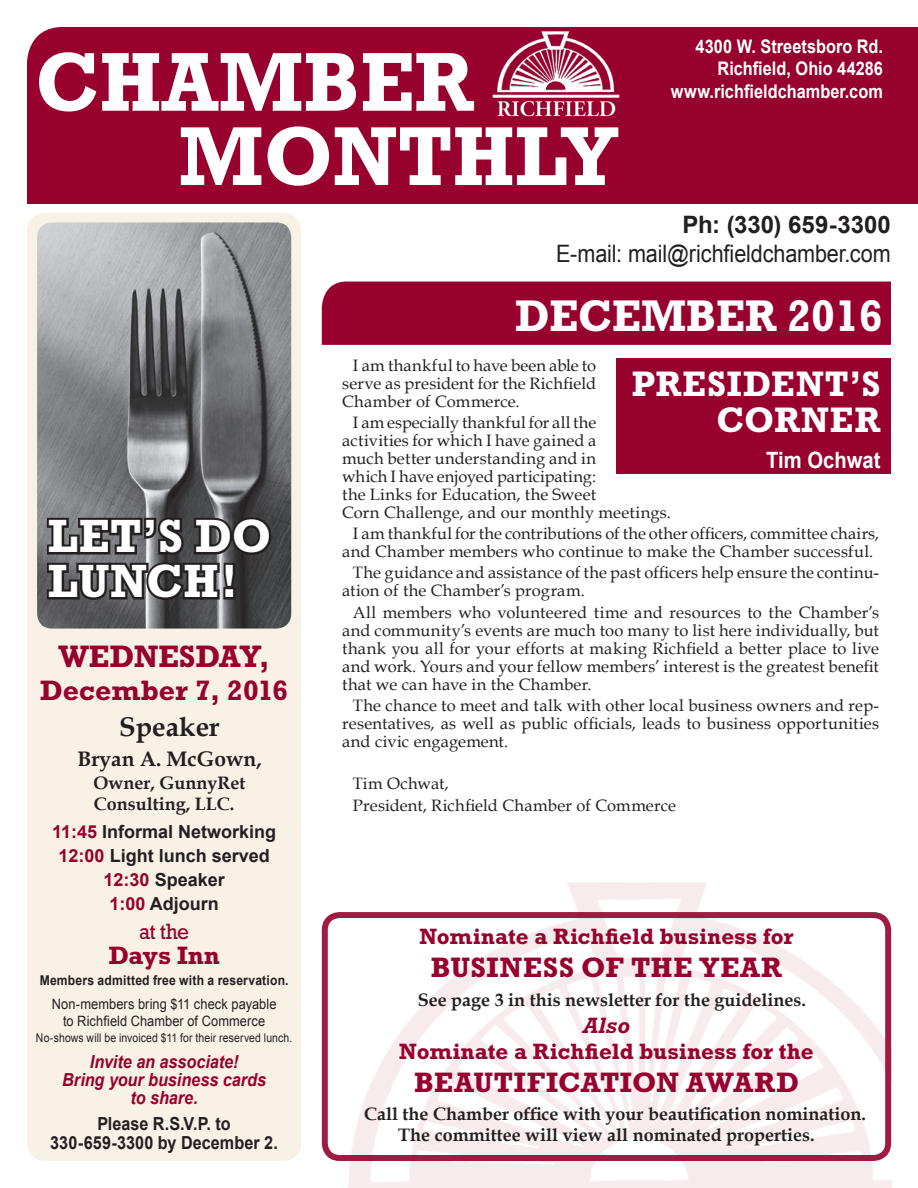
<style>
.page{position:relative;width:918px;height:1188px;background:#fff}
.page>*{position:absolute;margin:0;border:0;box-sizing:border-box;transform-origin:0 0}
.t1{font:700 84.75px/74.2px "Rockwell";color:#fff;scale:.96 1}
.t2{font:700 47.4px/45px "Rockwell";letter-spacing:.01em;color:#fff}
.t3{font:700 45px "Rockwell";color:#fff;scale:.96 1}
.t4{font:700 36px/36px "Rockwell";letter-spacing:.02em;color:#fff;text-align:right}
.t5{font:700 31.5px "Rockwell";color:#98012d}
.t6{font:700 28.5px "Rockwell";letter-spacing:.01em;color:#98012d}
.Book_Antique_headlin{font:700 27px "Book Antiqua";color:#231f20}
.t7{font:700 25.5px "Rockwell";color:#98012d}
.t8{font:24px "Arial";letter-spacing:-.005em;color:#231f20;scale:.9 1}
.t9{font:700 24px "Arial";color:#231f20}
.t10{font:700 22.5px "Rockwell";color:#98012d}
.t11{font:700 22.5px "Arial";color:#fff;scale:.9 1}
.t12{font:22.5px "Rockwell";color:#98012d;scale:.93 1}
.t13{font:italic 700 22.5px "Rockwell";color:#98012d}
.Book_Antique_headlin-2{font:700 21px "Book Antiqua";color:#231f20}
.t14{font:700 18.75px "Arial";color:#fff;scale:.87 1}
.Book_Antique_headlin-3{font:700 18px/21px "Book Antiqua";color:#231f20}
.t15{font:700 18px "Arial";color:#231f20}
.lunch_cost_info{font:italic 700 18px/18px "Arial";letter-spacing:-.005em;color:#98012d;text-align:center;scale:.9 1}
.t16{font:700 18px/19.5px "Arial";color:#231f20;text-align:center;scale:.9 1}
.BODYTEXT{font:16.5px/18px "Book Antiqua";letter-spacing:.01em;color:#231f20;text-align:justify}
.lunch_cost_info-2{font:14.25px/16.5px "Arial";letter-spacing:.005em;color:#231f20;text-align:center;scale:.9 1}
.t17{font:700 13.5px "Arial";letter-spacing:.015em;color:#231f20;scale:.9 1}
.lunch_cost_info-3{font:12px "Arial";letter-spacing:.01em;color:#231f20;scale:.87 1}
.s1{color:#98012d}
</style>
<div class="page">
<div style="left:27px;top:27px;width:891px;height:177px;background:#98012d"></div>
<img style="left:348px;top:882px;width:543px;height:306px">
<img style="left:462px;top:30px;width:190px;height:87px">
<div style="left:27px;top:213px;width:274px;height:948px;background:#f7f1e6;border-radius:18px"></div>
<img style="left:37px;top:222px;width:254px;height:407px">
<svg style="left:45px;top:515px;width:229px;height:87px;background:#424042"></svg>
<div style="left:322px;top:282px;width:569px;height:63px;background:#98012d"></div>
<div style="left:617px;top:359px;width:274px;height:115px;background:#98012d"></div>
<div style="left:322px;top:912px;width:569px;height:249px;border:6px solid #98012d;border-radius:15px"></div>
<h1 class="t1" style="left:179px;top:44px;width:459px;text-indent:-143px">CHAMBER<br>MONTHLY</h1>
<p class="t14" style="left:696px;top:36px;width:217px">4300 W. Streetsboro Rd.</p>
<p class="t14" style="left:718px;top:58px;width:192px">Richfield, Ohio 44286</p>
<p class="t14" style="left:671px;top:81px;width:245px">www.richfieldchamber.com</p>
<p class="t2" style="left:48px;top:513px;width:225px">LET’S DO<br>LUNCH!</p>
<p class="t5" style="left:58px;top:638px;width:213px">WEDNESDAY,</p>
<p class="t6" style="left:40px;top:673px;width:250px">December 7, 2016</p>
<p class="Book_Antique_headlin" style="left:119px;top:711px;width:102px">Speaker</p>
<p class="Book_Antique_headlin-2" style="left:77px;top:746px;width:186px">Bryan A. McGown,</p>
<p class="Book_Antique_headlin-3" style="left:94px;top:772px;width:153px">Owner, GunnyRet<br>Consulting, LLC.</p>
<p class="t15" style="left:52px;top:822px;width:226px"><span class="s1">11:45</span> Informal Networking</p>
<p class="t15" style="left:59px;top:846px;width:213px"><span class="s1">12:00</span> Light lunch served</p>
<p class="t15" style="left:104px;top:870px;width:123px"><span class="s1">12:30</span> Speaker</p>
<p class="t15" style="left:110px;top:894px;width:111px"><span class="s1">1:00</span> Adjourn</p>
<p class="t12" style="left:139px;top:918px;width:55px">at the</p>
<p class="t7" style="left:108px;top:941px;width:113px">Days Inn</p>
<p class="t17" style="left:40px;top:973px;width:278px">Members admitted free with a reservation.</p>
<p class="lunch_cost_info-2" style="left:52px;top:996px;width:251px">Non-members bring $11 check payable to Richfield Chamber of Commerce</p>
<p class="lunch_cost_info-3" style="left:36px;top:1031px;width:296px">No-shows will be invoiced $11 for their reserved lunch.</p>
<p class="lunch_cost_info" style="left:62px;top:1052px;width:228px">Invite an associate!<br>Bring your business cards to share.</p>
<p class="t16" style="left:50px;top:1114px;width:254px">Please R.S.V.P. to<br>330-659-3300 by December 2.</p>
<h3 class="t9" style="left:683px;top:212px;width:210px">Ph: (330) 659-3300</h3>
<h3 class="t8" style="left:556px;top:240px;width:373px">E-mail: mail@richfieldchamber.com</h3>
<p class="t3" style="left:515px;top:289px;width:385px">DECEMBER 2016</p>
<p class="t4" style="left:632px;top:365px;width:250px">PRESIDENT’S<br>CORNER</p>
<p class="t11" style="left:766px;top:447px;width:129px">Tim Ochwat</p>
<p class="BODYTEXT" style="left:342px;top:356px;width:256px;text-indent:11px">I am thankful to have been able to serve as president for the Richfield Chamber of Commerce.</p>
<p class="BODYTEXT" style="left:342px;top:413px;width:330px;text-align:left;text-indent:11px">I am especially thankful for all the<br>activities for which I have gained a<br>much better understanding and in<br>which I have enjoyed participating:<br>the Links for Education, the Sweet<br>Corn Challenge, and our monthly meetings.</p>
<p class="BODYTEXT" style="left:342px;top:525px;width:538px;text-indent:11px">I am thankful for the contributions of the other officers, committee chairs, and Chamber members who continue to make the Chamber successful.</p>
<p class="BODYTEXT" style="left:342px;top:564px;width:538px;text-indent:11px">The guidance and assistance of the past officers help ensure the continu&shy;ation of the Chamber’s program.</p>
<p class="BODYTEXT" style="left:342px;top:603px;width:538px;text-indent:11px">All members who volunteered time and resources to the Chamber’s and community’s events are much too many to list here individually, but thank you all for your efforts at making Richfield a better place to live and work. Yours and your fellow members’ interest is the greatest benefit that we can have in the Chamber.</p>
<p class="BODYTEXT" style="left:342px;top:696px;width:538px;text-indent:11px">The chance to meet and talk with other local business owners and rep&shy;resentatives, as well as public officials, leads to business opportunities and civic engagement.</p>
<p class="BODYTEXT" style="left:353px;top:775px;width:97px">Tim Ochwat,</p>
<p class="BODYTEXT" style="left:353px;top:796px;width:325px">President, Richfield Chamber of Commerce</p>
<p class="t10" style="left:420px;top:923px;width:376px">Nominate a Richfield business for</p>
<p class="t6" style="left:431px;top:951px;width:353px">BUSINESS OF THE YEAR</p>
<p class="Book_Antique_headlin-3" style="left:418px;top:989px;width:390px">See page 3 in this newsletter for the guidelines.</p>
<p class="t13" style="left:583px;top:1012px;width:49px">Also</p>
<p class="t10" style="left:399px;top:1038px;width:416px">Nominate a Richfield business for the</p>
<p class="t6" style="left:414px;top:1065px;width:386px">BEAUTIFICATION AWARD</p>
<p class="Book_Antique_headlin-3" style="left:398px;top:1104px;width:469px;text-indent:-34px">Call the Chamber office with your beautification nomination.<br>The committee will view all nominated properties.</p>
</div>
